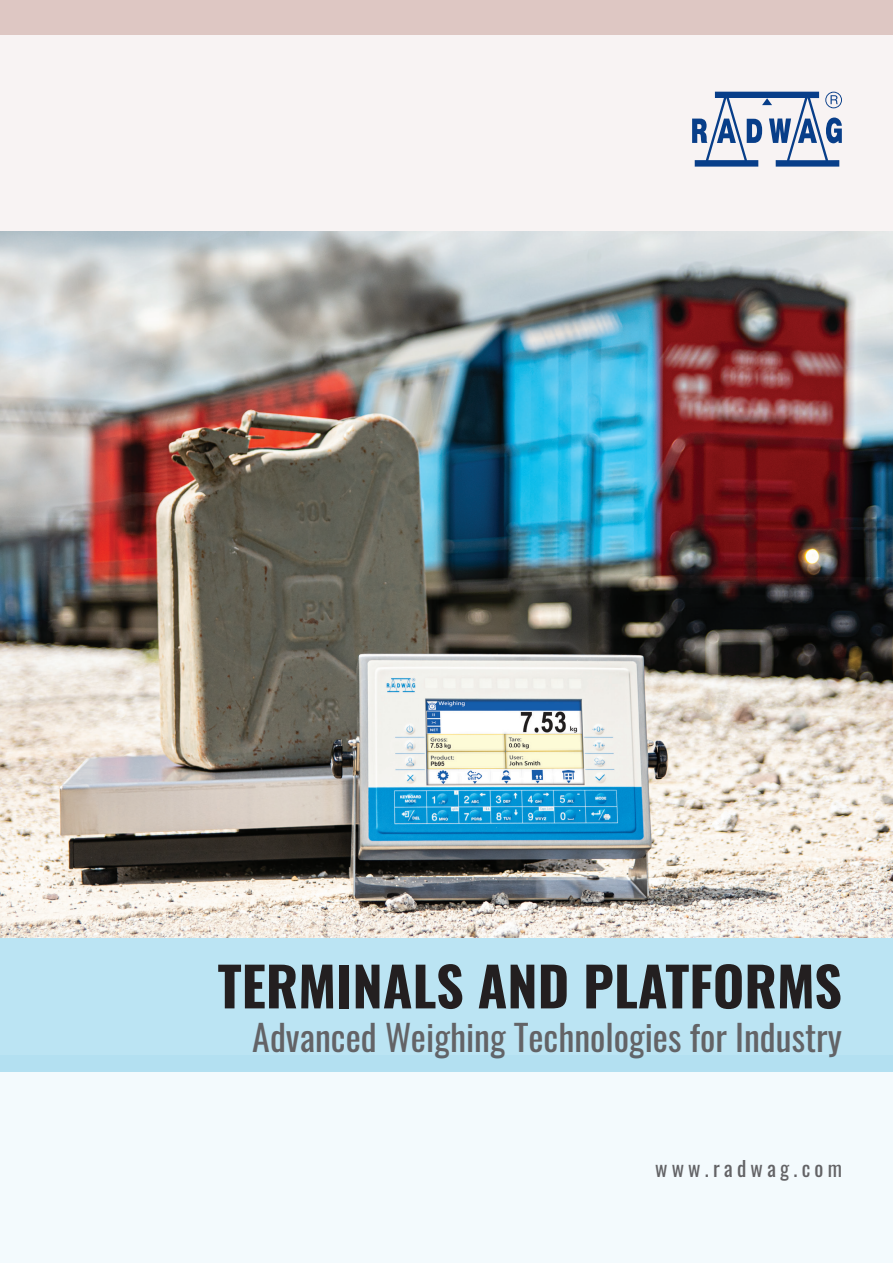
<style>
.page{position:relative;width:893px;height:1263px;background:#fff}
.page>*{position:absolute;margin:0;border:0;box-sizing:border-box;transform-origin:0 0}
.t1{font:700 54px "Oswald";color:#231f20}
.t2{font:36px "Oswald";color:#636366}
.t3{font:21px "Oswald";letter-spacing:.2em;color:#636366}
</style>
<div class="page">
<div style="left:0;top:0;width:893px;height:241px;background:#f8f3f3"></div>
<div style="left:0;top:937px;width:893px;height:134px;background:#bbe4f3"></div>
<svg style="left:692px;top:92px;width:150px;height:75px"></svg>
<img style="left:0;top:231px;width:893px;height:706px">
<div style="left:0;top:1071px;width:893px;height:192px;background:#f3fafd"></div>
<div style="left:0;top:0;width:893px;height:35px;background:#dec7c3"></div>
<p class="t1" style="left:218px;top:958px;width:626px">TERMINALS AND PLATFORMS</p>
<p class="t2" style="left:252px;top:1005px;width:591px">Advanced Weighing Technologies for Industry</p>
<p class="t3" style="left:655px;top:1150px;width:188px">www.radwag.com</p>
</div>
